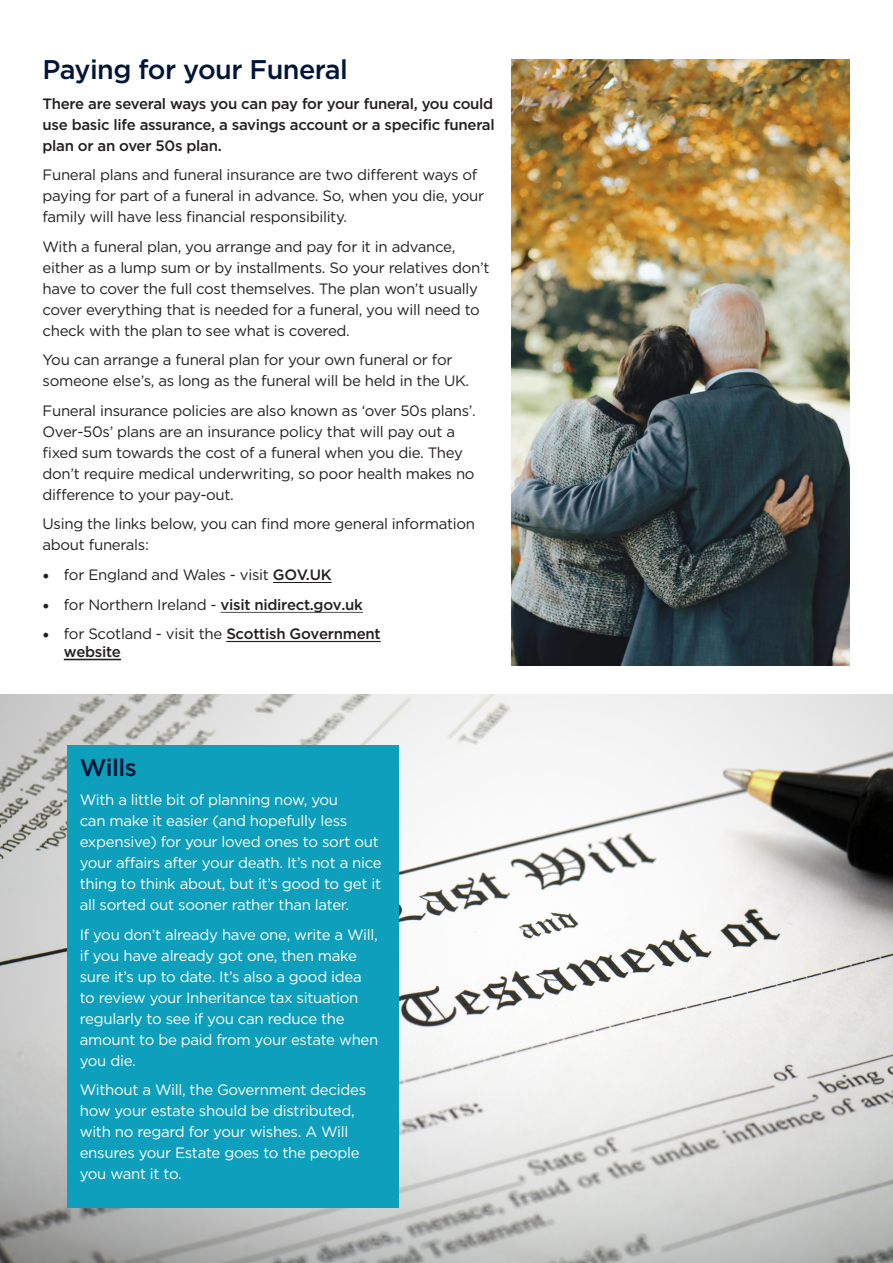
<style>
.page{position:relative;width:893px;height:1263px;background:#fff}
.page>*{position:absolute;margin:0;border:0;box-sizing:border-box;transform-origin:0 0}
.t1{font:500 27px "Gotham";letter-spacing:-.02em;color:#001537}
.t2{font:500 24px "Gotham";letter-spacing:-.02em;color:#001537}
.t3{font:15px/21px "Gotham";letter-spacing:-.02em;color:#231f20}
.t4{font:15px/21px "Gotham";letter-spacing:-.02em;color:#fff}
.t5{font:500 15px/21px "Gotham";letter-spacing:-.02em;color:#231f20;text-align:justify}
.s1{font-family:"Minion Pro";font-size:18px}
.s2{font-weight:500}
.s3{font-family:"Minion Pro";font-weight:400;font-size:18px}
.s4{font-weight:400}
</style>
<div class="page">
<img style="left:0;top:694px;width:893px;height:569px">
<img style="left:511px;top:60px;width:338px;height:605px">
<div style="left:67px;top:745px;width:332px;height:463px;background:#0d9fbb"></div>
<hr style="left:273px;top:582px;width:59px;height:1px;background:#231f20">
<hr style="left:221px;top:612px;width:142px;height:1px;background:#231f20">
<hr style="left:226px;top:641px;width:155px;height:1px;background:#231f20">
<hr style="left:64px;top:659px;width:57px;height:1px;background:#231f20">
<p class="t1" style="left:43px;top:54px;width:307px">Paying for your Funeral</p>
<p class="t5" style="left:43px;top:93px;width:454px">There are several ways you can pay for your funeral, you could use basic life assurance, a savings account or a specific funeral plan or an over 50s plan.</p>
<p class="t3" style="left:43px;top:164px;width:443px">Funeral plans and funeral insurance are two different ways of paying for part of a funeral in advance. So, when you die, your family will have less financial responsibility.</p>
<p class="t3" style="left:43px;top:236px;width:449px">With a funeral plan, you arrange and pay for it in advance, either as a lump sum or by installments. So your relatives don’t have to cover the full cost themselves. The plan won’t usually cover everything that is needed for a funeral, you will need to check with the plan to see what is covered.</p>
<p class="t3" style="left:43px;top:349px;width:428px">You can arrange a funeral plan for your own funeral or for someone else’s, as long as the funeral will be held in the UK.</p>
<p class="t3" style="left:43px;top:400px;width:435px">Funeral insurance policies are also known as ‘over 50s plans’.<br>Over-50s’ plans are an insurance policy that will pay out a fixed sum towards the cost of a funeral when you die. They don’t require medical underwriting, so poor health makes no difference to your pay-out.</p>
<p class="t3" style="left:43px;top:513px;width:434px">Using the links below, you can find more general information about funerals:</p>
<p class="t3" style="left:43px;top:564px;width:291px"><span class="s1">•</span> for England and Wales - visit <span class="s2">GOV.UK</span></p>
<p class="t5" style="left:43px;top:594px;width:322px"><span class="s3">•</span> <span class="s4">for Northern Ireland -</span> visit nidirect.gov.uk</p>
<p class="t5" style="left:64px;top:625px;width:318px;line-height:18px;text-indent:-21px"><span class="s3">•</span> <span class="s4">for Scotland - visit the</span> Scottish Government website</p>
<p class="t2" style="left:80px;top:753px;width:59px">Wills</p>
<p class="t4" style="left:80px;top:789px;width:304px">With a little bit of planning now, you<br>can make it easier (and hopefully less expensive) for your loved ones to sort out your affairs after your death. It’s not a nice thing to think about, but it’s good to get it all sorted out sooner rather than later.</p>
<p class="t4" style="left:80px;top:923px;width:300px">If you don’t already have one, write a Will, if you have already got one, then make sure it’s up to date. It’s also a good idea to review your Inheritance tax situation regularly to see if you can reduce the amount to be paid from your estate when you die.</p>
<p class="t4" style="left:80px;top:1079px;width:288px">Without a Will, the Government decides how your estate should be distributed, with no regard for your wishes. A Will ensures your Estate goes to the people you want it to.</p>
</div>
